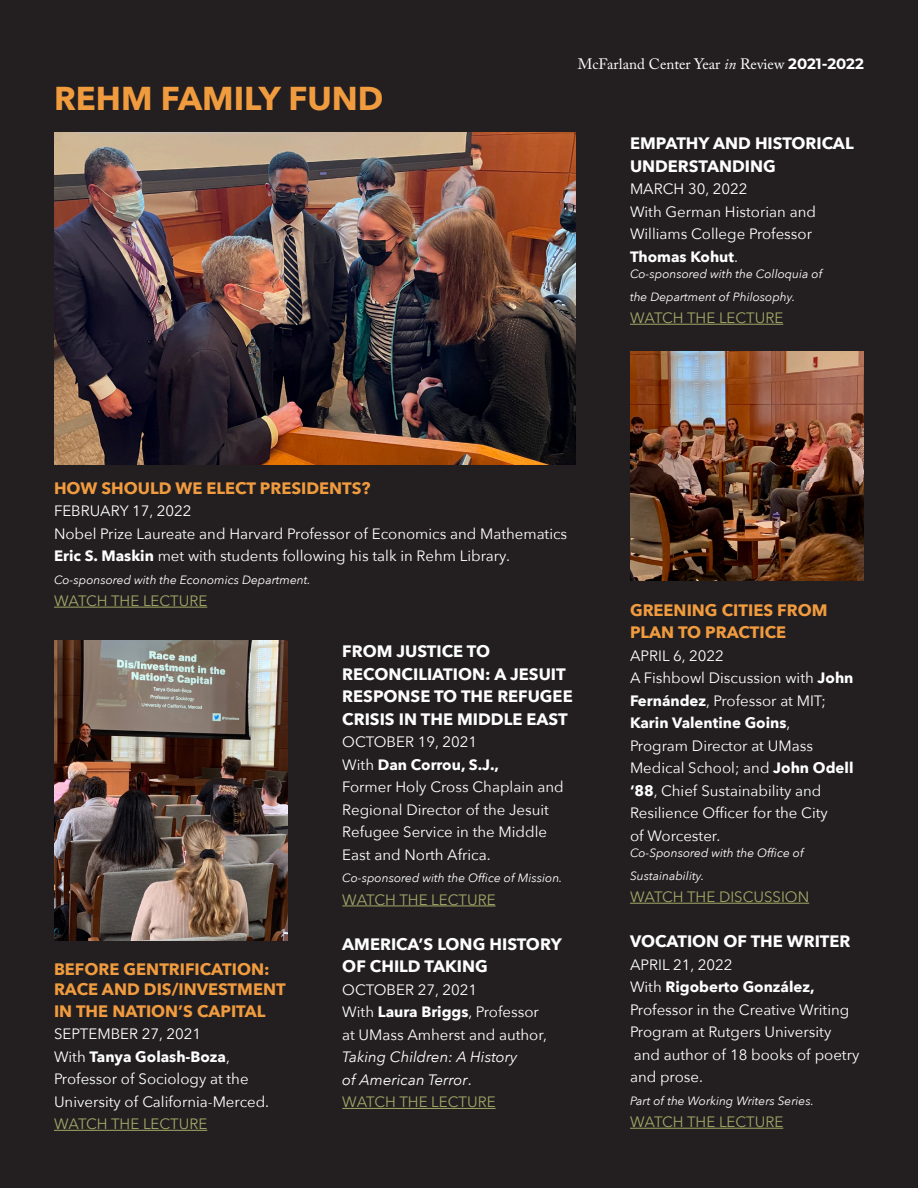
<style>
.page{position:relative;width:918px;height:1188px;background:#231f20}
.page>*{position:absolute;margin:0;border:0;box-sizing:border-box;transform-origin:0 0}
.t1{font:700 33px "Avenir Next";color:#f19b3f}
.t2{font:700 16.5px/22.5px "Avenir Next";color:#fff}
.t3{font:700 16.5px/19.8px "Avenir Next";color:#f19b3f}
.t4{font:15px/22.5px "Avenir Next";color:#fff}
.t5{font:15px "Avenir Next";color:#a2a867}
.t6{font:italic 15px/22.5px "Avenir Next";color:#fff}
.t7{font:15px "Adobe Caslon Pro";color:#fff}
.t8{font:italic 12px/22.5px "Avenir Next";color:#fff}
.s1{font-style:italic}
.s2{font-family:"Montserrat";font-weight:700}
.s3{font-weight:700}
.s4{font-style:normal}
</style>
<div class="page">
<img style="left:54px;top:133px;width:522px;height:331px">
<hr style="left:54px;top:607px;width:153px;height:1px;background:#a2a867">
<hr style="left:342px;top:906px;width:154px;height:1px;background:#a2a867">
<hr style="left:342px;top:1108px;width:154px;height:1px;background:#a2a867">
<img style="left:54px;top:641px;width:234px;height:300px">
<hr style="left:54px;top:1130px;width:153px;height:1px;background:#a2a867">
<hr style="left:630px;top:324px;width:153px;height:1px;background:#a2a867">
<hr style="left:630px;top:903px;width:179px;height:1px;background:#a2a867">
<hr style="left:630px;top:1128px;width:153px;height:1px;background:#a2a867">
<img style="left:630px;top:352px;width:234px;height:228px">
<p class="t1" style="left:54px;top:70px;width:331px">REHM FAMILY FUND</p>
<p class="t7" style="left:578px;top:55px;width:288px">McFarland Center Year <span class="s1">in</span> Review <span class="s2">2021-2022</span></p>
<p class="t2" style="left:630px;top:132px;width:225px">EMPATHY AND HISTORICAL<br>UNDERSTANDING</p>
<p class="t4" style="left:630px;top:177px;width:119px">MARCH 30, 2022</p>
<p class="t4" style="left:630px;top:199px;width:187px">With German Historian and<br>Williams College Professor<br><span class="s3">Thomas Kohut</span>.</p>
<p class="t8" style="left:630px;top:262px;width:194px">Co-sponsored with the Colloquia of the Department of Philosophy.</p>
<p class="t5" style="left:630px;top:305px;width:155px">WATCH THE LECTURE</p>
<p class="t3" style="left:54px;top:478px;width:318px">HOW SHOULD WE ELECT PRESIDENTS?</p>
<p class="t4" style="left:54px;top:499px;width:515px">FEBRUARY 17, 2022<br>Nobel Prize Laureate and Harvard Professor of Economics and Mathematics<br><span class="s3">Eric S. Maskin</span> met with students following his talk in Rehm Library.</p>
<p class="t8" style="left:54px;top:568px;width:258px">Co-sponsored with the Economics Department.</p>
<p class="t5" style="left:54px;top:588px;width:155px">WATCH THE LECTURE</p>
<p class="t2" style="left:342px;top:640px;width:232px">FROM JUSTICE TO<br>RECONCILIATION: A JESUIT<br>RESPONSE TO THE REFUGEE<br>CRISIS IN THE MIDDLE EAST</p>
<p class="t4" style="left:342px;top:730px;width:136px">OCTOBER 19, 2021</p>
<p class="t4" style="left:342px;top:753px;width:223px">With <span class="s3">Dan Corrou, S.J.,<br></span>Former Holy Cross Chaplain and<br>Regional Director of the Jesuit<br>Refugee Service in the Middle<br>East and North Africa.</p>
<p class="t8" style="left:342px;top:866px;width:222px">Co-sponsored with the Office of Mission.</p>
<p class="t5" style="left:342px;top:887px;width:155px">WATCH THE LECTURE</p>
<p class="t2" style="left:342px;top:933px;width:221px">AMERICA’S LONG HISTORY<br>OF CHILD TAKING</p>
<p class="t4" style="left:342px;top:978px;width:136px">OCTOBER 27, 2021</p>
<p class="t4" style="left:342px;top:1000px;width:206px">With <span class="s3">Laura Briggs</span>, Professor at UMass Amherst and author,</p>
<p class="t6" style="left:342px;top:1045px;width:177px">Taking Children: A History of American Terror<span class="s4">.</span></p>
<p class="t5" style="left:342px;top:1089px;width:155px">WATCH THE LECTURE</p>
<p class="t3" style="left:54px;top:959px;width:233px">BEFORE GENTRIFICATION:<br>RACE AND DIS/INVESTMENT</p>
<p class="t3" style="left:54px;top:1001px;width:213px">IN THE NATION’S CAPITAL</p>
<p class="t4" style="left:54px;top:1022px;width:149px">SEPTEMBER 27, 2021</p>
<p class="t4" style="left:54px;top:1045px;width:217px">With <span class="s3">Tanya Golash-Boza</span>,<br>Professor of Sociology at the<br>University of California-Merced.</p>
<p class="t5" style="left:54px;top:1111px;width:155px">WATCH THE LECTURE</p>
<p class="t3" style="left:630px;top:598px;width:199px;line-height:22.5px">GREENING CITIES FROM<br>PLAN TO PRACTICE</p>
<p class="t4" style="left:630px;top:643px;width:95px">APRIL 6, 2022</p>
<p class="t4" style="left:630px;top:666px;width:225px">A Fishbowl Discussion with <span class="s3">John<br>Fernández</span>, Professor at MIT;</p>
<p class="t4" style="left:630px;top:711px;width:225px"><span class="s3">Karin Valentine Goins</span>,<br>Program Director at UMass<br>Medical School; and <span class="s3">John Odell ‘88</span>, Chief Sustainability and<br>Resilience Officer for the City<br>of Worcester.</p>
<p class="t8" style="left:630px;top:841px;width:175px">Co-Sponsored with the Office of<br>Sustainability.</p>
<p class="t5" style="left:630px;top:884px;width:181px">WATCH THE DISCUSSION</p>
<p class="t2" style="left:630px;top:930px;width:222px">VOCATION OF THE WRITER</p>
<p class="t4" style="left:630px;top:952px;width:231px">APRIL 21, 2022<br>With <span class="s3">Rigoberto González,<br></span>Professor in the Creative Writing<br>Program at Rutgers University and author of 18 books of poetry and prose.</p>
<p class="t8" style="left:630px;top:1089px;width:185px">Part of the Working Writers Series.</p>
<p class="t5" style="left:630px;top:1109px;width:155px">WATCH THE LECTURE</p>
</div>
